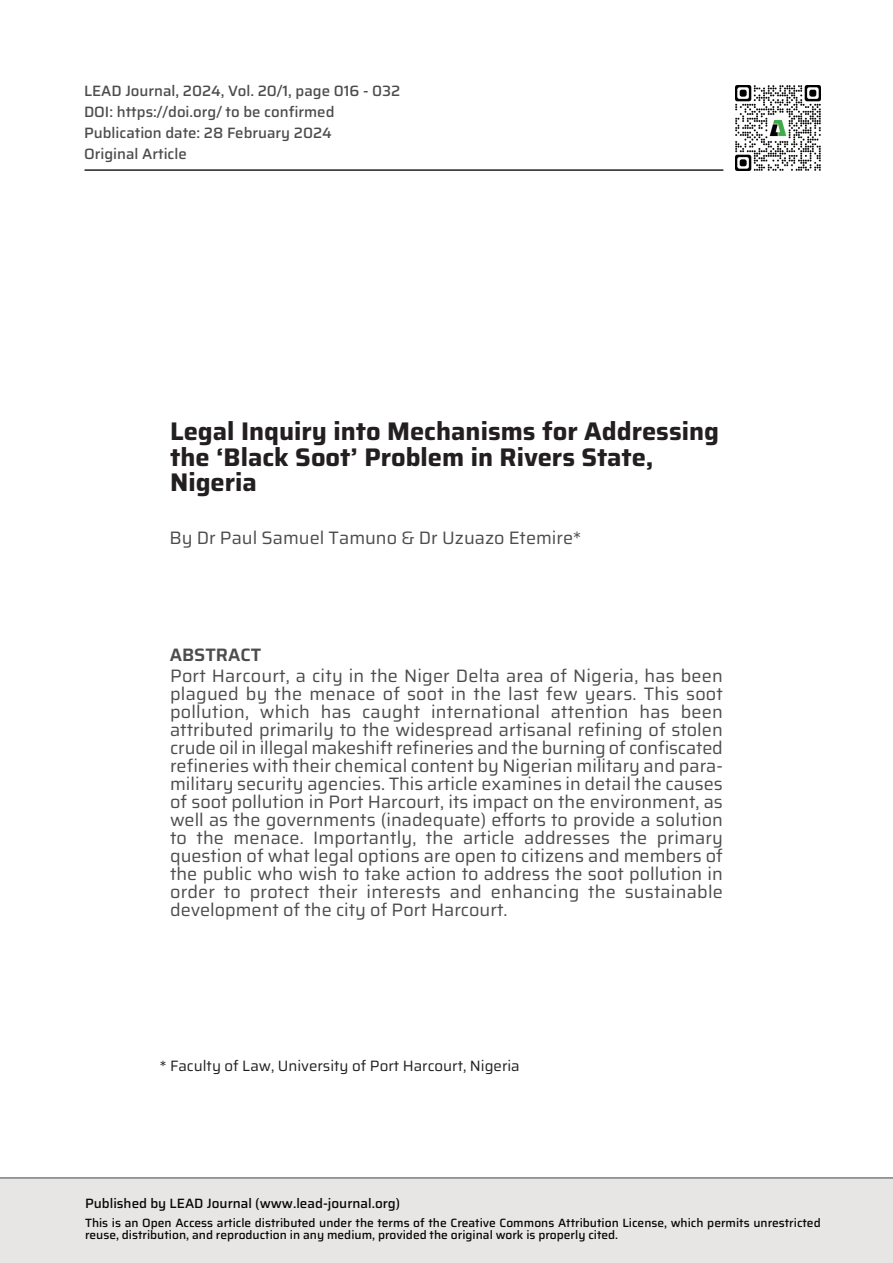
<style>
.page{position:relative;width:893px;height:1263px;background:#fff}
.page>*{position:absolute;margin:0;border:0;box-sizing:border-box;transform-origin:0 0}
.t1{font:700 25.5px/25.5px "Saira";color:#231f20}
.t2{font:18px/18px "Saira";color:#4d4c4b;text-align:justify}
.t3{font:600 18px "Saira";color:#4d4c4b}
.t4{font:500 15px/21px "Saira";color:#4d4c4b}
.t5{font:15px "Saira";color:#231f20}
.t6{font:500 13.5px "Saira";color:#080704}
.t7{font:500 12px/12px "Saira";color:#080704}
</style>
<div class="page">
<div style="left:0;top:1178px;width:893px;height:85px;background:#e8e6e5"></div>
<hr style="left:0;top:1177px;width:893px;height:2px;background:#818080">
<hr style="left:85px;top:169px;width:638px;height:2px;background:#231f20">
<img style="left:736px;top:85px;width:85px;height:85px">
<p class="t4" style="left:84px;top:80px;width:318px">LEAD Journal, 2024, Vol. 20/1, page 016 - 032<br>DOI: https://doi.org/ to be confirmed Publication date: 28 February 2024<br>Original Article</p>
<h1 class="t1" style="left:170px;top:419px;width:550px">Legal Inquiry into Mechanisms for Addressing the ‘Black Soot’ Problem in Rivers State,<br>Nigeria</h1>
<p class="t2" style="left:169px;top:528px;width:413px">By Dr Paul Samuel Tamuno &amp; Dr Uzuazo Etemire*</p>
<p class="t3" style="left:170px;top:640px;width:93px">ABSTRACT</p>
<p class="t2" style="left:170px;top:667px;width:554px">Port Harcourt, a city in the Niger Delta area of Nigeria, has been plagued by the menace of soot in the last few years. This soot pollution, which has caught international attention has been attributed primarily to the widespread artisanal refining of stolen crude oil in illegal makeshift refineries and the burning of confiscated refineries with their chemical content by Nigerian military and para&shy;military security agencies. This article examines in detail the causes of soot pollution in Port Harcourt, its impact on the environment, as well as the governments (inadequate) efforts to provide a solution to the menace. Importantly, the article addresses the primary question of what legal options are open to citizens and members of the public who wish to take action to address the soot pollution in order to protect their interests and enhancing the sustainable development of the city of Port Harcourt.</p>
<p class="t5" style="left:160px;top:1054px;width:362px">* Faculty of Law, University of Port Harcourt, Nigeria</p>
<p class="t6" style="left:85px;top:1192px;width:317px">Published by LEAD Journal (www.lead-journal.org)</p>
<p class="t7" style="left:85px;top:1217px;width:737px">This is an Open Access article distributed under the terms of the Creative Commons Attribution License, which permits unrestricted reuse, distribution, and reproduction in any medium, provided the original work is properly cited.</p>
</div>
